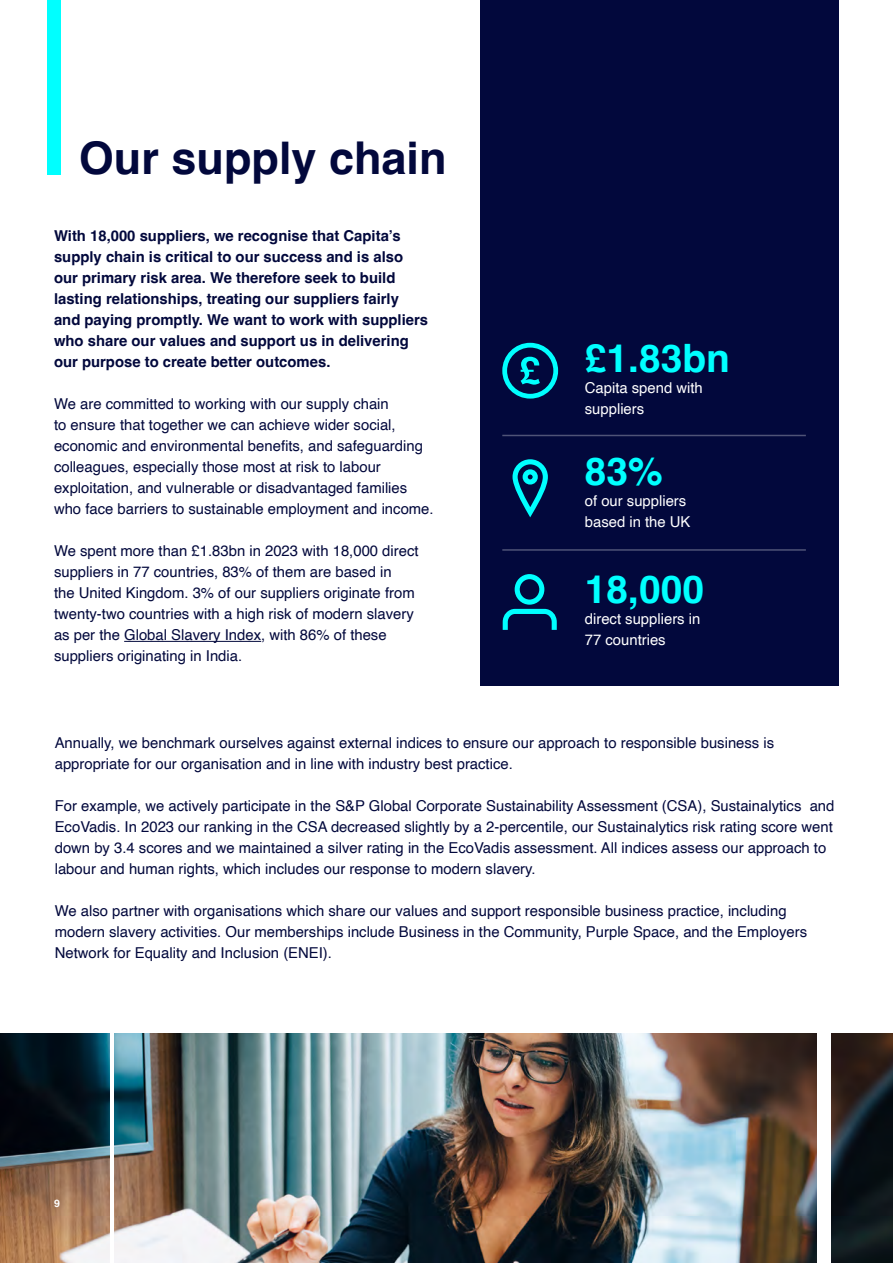
<style>
.page{position:relative;width:893px;height:1263px;background:#fff}
.page>*{position:absolute;margin:0;border:0;box-sizing:border-box;transform-origin:0 0}
.t1{font:700 45px "Helvetica";color:#02083c}
.t2{font:700 39px "Helvetica";color:#0ff}
.t3{font:15px/21px "Helvetica";color:#02083c}
.t4{font:700 15px/21px "Helvetica";color:#02083c}
.t5{font:15px/21px "Helvetica";color:#fff}
.t6{font:700 10.5px "Helvetica";color:#fff}
</style>
<div class="page">
<div style="left:481px;top:0;width:358px;height:685px;background:#02083c"></div>
<hr style="left:124px;top:641px;width:137px;height:1px;background:#02083c">
<img style="left:0;top:1033px;width:893px;height:230px">
<div style="left:818px;top:1033px;width:13px;height:230px;background:#fff"></div>
<svg style="left:521px;top:357px;width:19px;height:28px"></svg>
<div style="left:502px;top:343px;width:56px;height:56px;border:5px solid #0ff;border-radius:50%"></div>
<svg style="left:512px;top:459px;width:36px;height:59px"></svg>
<svg style="left:502px;top:574px;width:55px;height:56px"></svg>
<hr style="left:502px;top:435px;width:304px;height:1px;background:#4f5377">
<hr style="left:502px;top:549px;width:304px;height:2px;background:#4f5377">
<hr style="left:110px;top:1033px;width:3px;height:230px;background:#fff">
<div style="left:48px;top:0;width:13px;height:174px;background:#0ff"></div>
<h1 class="t1" style="left:79px;top:131px;width:369px">Our supply chain</h1>
<p class="t4" style="left:54px;top:227px;width:376px">With 18,000 suppliers, we recognise that Capita’s supply chain is critical to our success and is also our primary risk area. We therefore seek to build lasting relationships, treating our suppliers fairly and paying promptly. We want to work with suppliers who share our values and support us in delivering our purpose to create better outcomes.</p>
<p class="t3" style="left:54px;top:394px;width:381px">We are committed to working with our supply chain<br>to ensure that together we can achieve wider social, economic and environmental benefits, and safeguarding colleagues, especially those most at risk to labour exploitation, and vulnerable or disadvantaged families who face barriers to sustainable employment and income.</p>
<p class="t3" style="left:54px;top:541px;width:366px">We spent more than £1.83bn in 2023 with 18,000 direct suppliers in 77 countries, 83% of them are based in<br>the United Kingdom. 3% of our suppliers originate from twenty-two countries with a high risk of modern slavery as per the Global Slavery Index, with 86% of these suppliers originating in India.</p>
<h2 class="t2" style="left:585px;top:334px;width:147px">£1.83bn</h2>
<p class="t5" style="left:585px;top:378px;width:120px">Capita spend with suppliers</p>
<h2 class="t2" style="left:585px;top:448px;width:80px">83%</h2>
<p class="t5" style="left:585px;top:491px;width:107px">of our suppliers based in the UK</p>
<h2 class="t2" style="left:585px;top:566px;width:121px">18,000</h2>
<p class="t5" style="left:585px;top:609px;width:117px">direct suppliers in<br>77 countries</p>
<p class="t3" style="left:55px;top:733px;width:721px">Annually, we benchmark ourselves against external indices to ensure our approach to responsible business is appropriate for our organisation and in line with industry best practice.</p>
<p class="t3" style="left:55px;top:796px;width:781px">For example, we actively participate in the S&amp;P Global Corporate Sustainability Assessment (CSA), Sustainalytics and EcoVadis. In 2023 our ranking in the CSA decreased slightly by a 2-percentile, our Sustainalytics risk rating score went down by 3.4 scores and we maintained a silver rating in the EcoVadis assessment. All indices assess our approach to labour and human rights, which includes our response to modern slavery.</p>
<p class="t3" style="left:55px;top:901px;width:754px">We also partner with organisations which share our values and support responsible business practice, including modern slavery activities. Our memberships include Business in the Community, Purple Space, and the Employers<br>Network for Equality and Inclusion (ENEI).</p>
<p class="t6" style="left:54px;top:1197px;width:7px">9</p>
</div>
